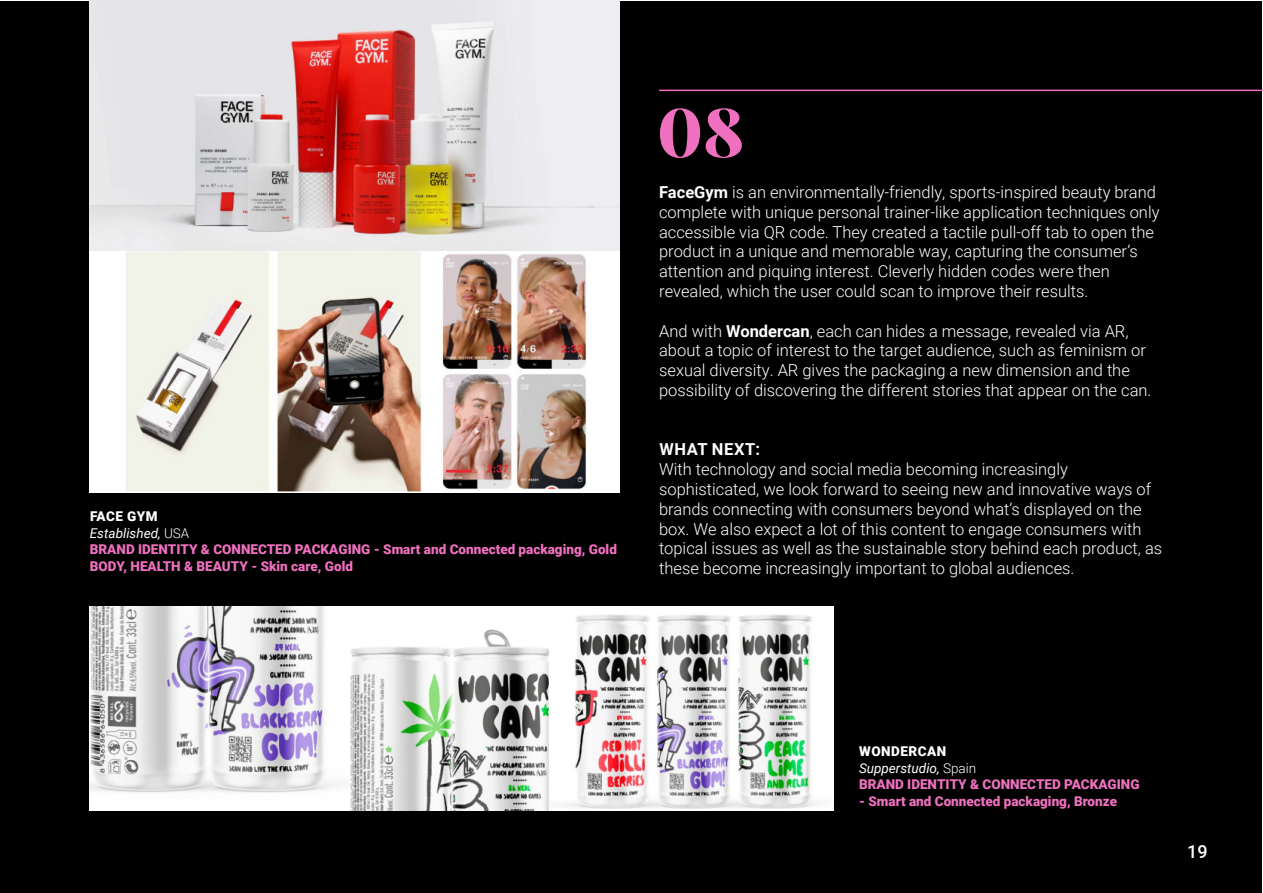
<style>
.page{position:relative;width:1263px;height:893px;background:#fff}
.page>*{position:absolute;margin:0;border:0;box-sizing:border-box;transform-origin:0 0}
.t1{font:900 67.5px "Playfair Display";color:#ef70bf}
.t2{font:500 18px "Roboto";color:#fff}
.t3{font:300 16.5px/19.8px "Roboto";color:#fff}
.t4{font:700 16.5px "Roboto";letter-spacing:.035em;color:#fff}
.t5{font:900 13.5px/16.5px "Roboto";color:#ef70bf}
.s1{color:#fff}
.s2{font-weight:400;font-style:italic;color:#fff}
.s3{font-weight:300;color:#fff}
.s4{font-weight:700}
</style>
<div class="page">
<div style="left:1px;top:1px;width:1261px;height:891px;background:#000"></div>
<img style="left:90px;top:0;width:529px;height:252px">
<img style="left:90px;top:606px;width:743px;height:204px">
<hr style="left:659px;top:90px;width:604px;height:1px;background:#ef70bf">
<img style="left:90px;top:252px;width:529px;height:240px">
<p class="t5" style="left:90px;top:509px;width:529px"><span class="s1">FACE GYM<br></span><span class="s2">Established,</span> <span class="s3">USA<br></span>BRAND IDENTITY &amp; CONNECTED PACKAGING - Smart and Connected packaging, Gold BODY, HEALTH &amp; BEAUTY - Skin care, Gold</p>
<h1 class="t1" style="left:657px;top:78px;width:89px">08</h1>
<p class="t3" style="left:659px;top:182px;width:502px"><span class="s4">FaceGym</span> is an environmentally-friendly, sports-inspired beauty brand complete with unique personal trainer-like application techniques only accessible via QR code. They created a tactile pull-off tab to open the product in a unique and memorable way, capturing the consumer’s attention and piquing interest. Cleverly hidden codes were then revealed, which the user could scan to improve their results.</p>
<p class="t3" style="left:659px;top:320px;width:494px">And with <span class="s4">Wondercan</span>, each can hides a message, revealed via AR, about a topic of interest to the target audience, such as feminism or sexual diversity. AR gives the packaging a new dimension and the possibility of discovering the different stories that appear on the can.</p>
<p class="t4" style="left:659px;top:443px;width:102px">WHAT NEXT:</p>
<p class="t3" style="left:659px;top:459px;width:505px">With technology and social media becoming increasingly sophisticated, we look forward to seeing new and innovative ways of brands connecting with consumers beyond what’s displayed on the box. We also expect a lot of this content to engage consumers with topical issues as well as the sustainable story behind each product, as these become increasingly important to global audiences.</p>
<p class="t5" style="left:859px;top:744px;width:282px"><span class="s1">WONDERCAN<br></span><span class="s2">Supperstudio,</span> <span class="s3">Spain<br></span>BRAND IDENTITY &amp; CONNECTED PACKAGING</p>
<p class="t5" style="left:859px;top:794px;width:260px">- Smart and Connected packaging, Bronze</p>
<p class="t2" style="left:1187px;top:841px;width:22px">19</p>
</div>
